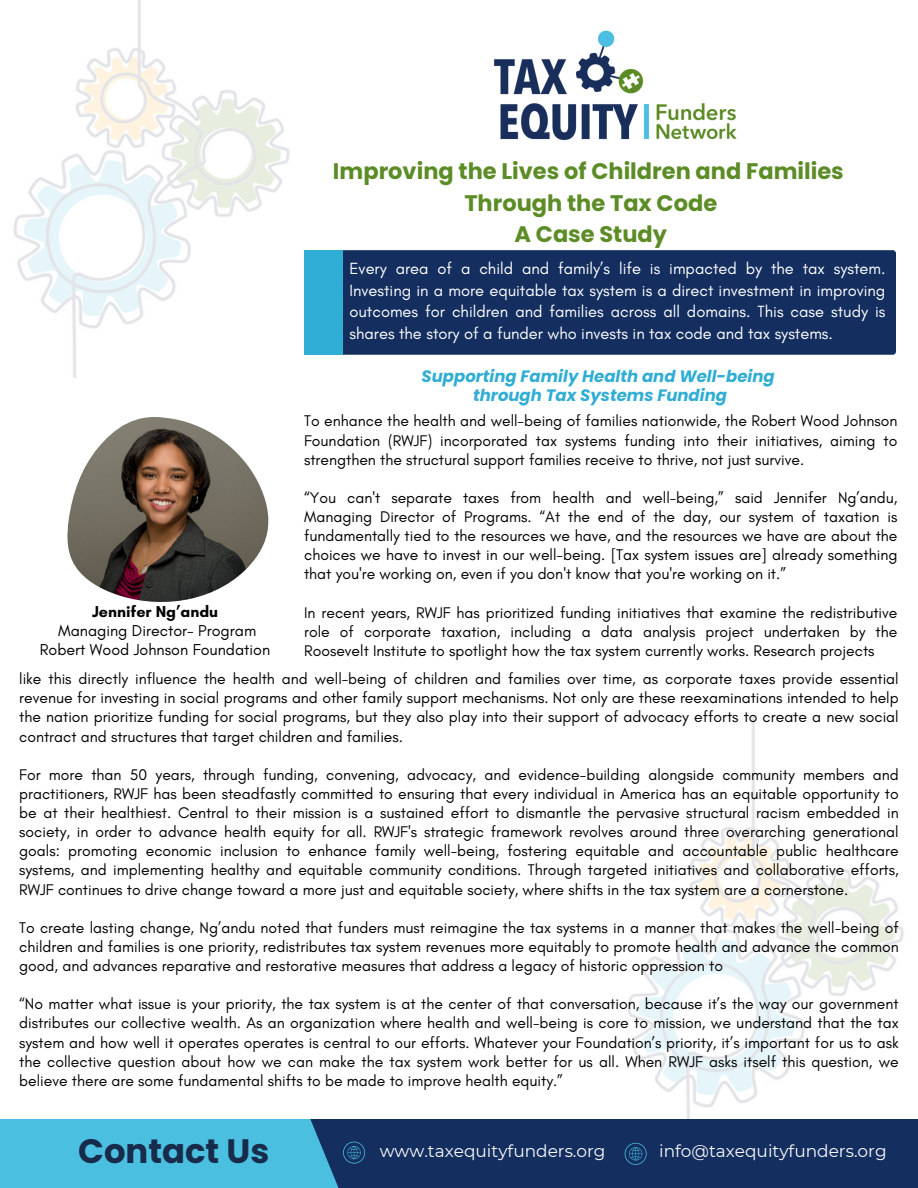
<style>
.page{position:relative;width:918px;height:1188px;background:#fff}
.page>*{position:absolute;margin:0;border:0;box-sizing:border-box;transform-origin:0 0}
.t1{font:700 33.9px "Poppins";color:#182b4b}
.t2{font:700 22.5px/31.5px "Poppins";color:#5c8c26;text-align:center}
.t3{font:16.95px "Montserrat";color:#fafafa}
.t4{font:16.5px/21.3px "Glacial Indifference";color:#fff;text-align:justify}
.t5{font:italic 700 16.5px/19.2px "Poppins";color:#30add4;text-align:center}
.t6{font:16.05px/19.2px "Glacial Indifference";color:#000;text-align:center}
.t7{font:700 16.05px "Glacial Indifference";color:#000}
.t8{font:15.75px/19.2px "Glacial Indifference";color:#000;text-align:justify}
</style>
<div class="page">
<img style="left:628px;top:718px;width:276px;height:401px">
<div style="left:238px;top:1119px;width:680px;height:69px;background:#132e5f"></div>
<svg style="left:0;top:1119px;width:357px;height:69px;background:#45b3d5"></svg>
<svg style="left:343px;top:1142px;width:22px;height:22px"></svg>
<svg style="left:625px;top:1143px;width:22px;height:22px"></svg>
<img style="left:14px;top:0;width:276px;height:377px">
<img style="left:494px;top:30px;width:243px;height:111px">
<div style="left:318px;top:250px;width:578px;height:105px;background:#132e5f;border-radius:3px"></div>
<div style="left:304px;top:250px;width:39px;height:105px;background:#30add4"></div>
<img style="left:67px;top:417px;width:201px;height:185px">
<h2 class="t2" style="left:333px;top:156px;width:512px">Improving the Lives of Children and Families<br>Through the Tax Code<br>A Case Study</h2>
<p class="t4" style="left:350px;top:258px;width:537px">Every area of a child and family’s life is impacted by the tax system.<br>Investing in a more equitable tax system is a direct investment in improving outcomes for children and families across all domains. This case study is shares the story of a funder who invests in tax code and tax systems.</p>
<p class="t7" style="left:92px;top:601px;width:128px">Jennifer Ng’andu</p>
<p class="t6" style="left:40px;top:621px;width:232px">Managing Director- Program<br>Robert Wood Johnson Foundation</p>
<p class="t5" style="left:422px;top:366px;width:355px">Supporting Family Health and Well-being through Tax Systems Funding</p>
<p class="t8" style="left:304px;top:411px;width:595px">To enhance the health and well-being of families nationwide, the Robert Wood Johnson Foundation (RWJF) incorporated tax systems funding into their initiatives, aiming to strengthen the structural support families receive to thrive, not just survive.</p>
<p class="t8" style="left:304px;top:488px;width:595px">“You can't separate taxes from health and well-being,” said Jennifer Ng’andu, Managing Director of Programs. “At the end of the day, our system of taxation is fundamentally tied to the resources we have, and the resources we have are about the choices we have to invest in our well-being. [Tax system issues are] already something that you're working on, even if you don't know that you're working on it.”</p>
<p class="t8" style="left:304px;top:603px;width:595px">In recent years, RWJF has prioritized funding initiatives that examine the redistributive role of corporate taxation, including a data analysis project undertaken by the Roosevelt Institute to spotlight how the tax system currently works. Research projects</p>
<p class="t8" style="left:19px;top:669px;width:881px">like this directly influence the health and well-being of children and families over time, as corporate taxes provide essential revenue for investing in social programs and other family support mechanisms. Not only are these reexaminations intended to help the nation prioritize funding for social programs, but they also play into their support of advocacy efforts to create a new social contract and structures that target children and families.</p>
<p class="t8" style="left:19px;top:765px;width:881px">For more than 50 years, through funding, convening, advocacy, and evidence-building alongside community members and practitioners, RWJF has been steadfastly committed to ensuring that every individual in America has an equitable opportunity to be at their healthiest. Central to their mission is a sustained effort to dismantle the pervasive structural racism embedded in society, in order to advance health equity for all. RWJF's strategic framework revolves around three overarching generational goals: promoting economic inclusion to enhance family well-being, fostering equitable and accountable public healthcare systems, and implementing healthy and equitable community conditions. Through targeted initiatives and collaborative efforts, RWJF continues to drive change toward a more just and equitable society, where shifts in the tax system are a cornerstone.</p>
<p class="t8" style="left:19px;top:918px;width:881px">To create lasting change, Ng’andu noted that funders must reimagine the tax systems in a manner that makes the well-being of children and families is one priority, redistributes tax system revenues more equitably to promote health and advance the common good, and advances reparative and restorative measures that address a legacy of historic oppression to</p>
<p class="t8" style="left:19px;top:994px;width:881px">“No matter what issue is your priority, the tax system is at the center of that conversation, because it’s the way our government distributes our collective wealth. As an organization where health and well-being is core to mission, we understand that the tax system and how well it operates operates is central to our efforts. Whatever your Foundation’s priority, it’s important for us to ask the collective question about how we can make the tax system work better for us all. When RWJF asks itself this question, we believe there are some fundamental shifts to be made to improve health equity.”</p>
<h1 class="t1" style="left:78px;top:1127px;width:193px">Contact Us</h1>
<p class="t3" style="left:380px;top:1140px;width:227px">www.taxequityfunders.org</p>
<p class="t3" style="left:659px;top:1140px;width:229px">info@taxequityfunders.org</p>
</div>
